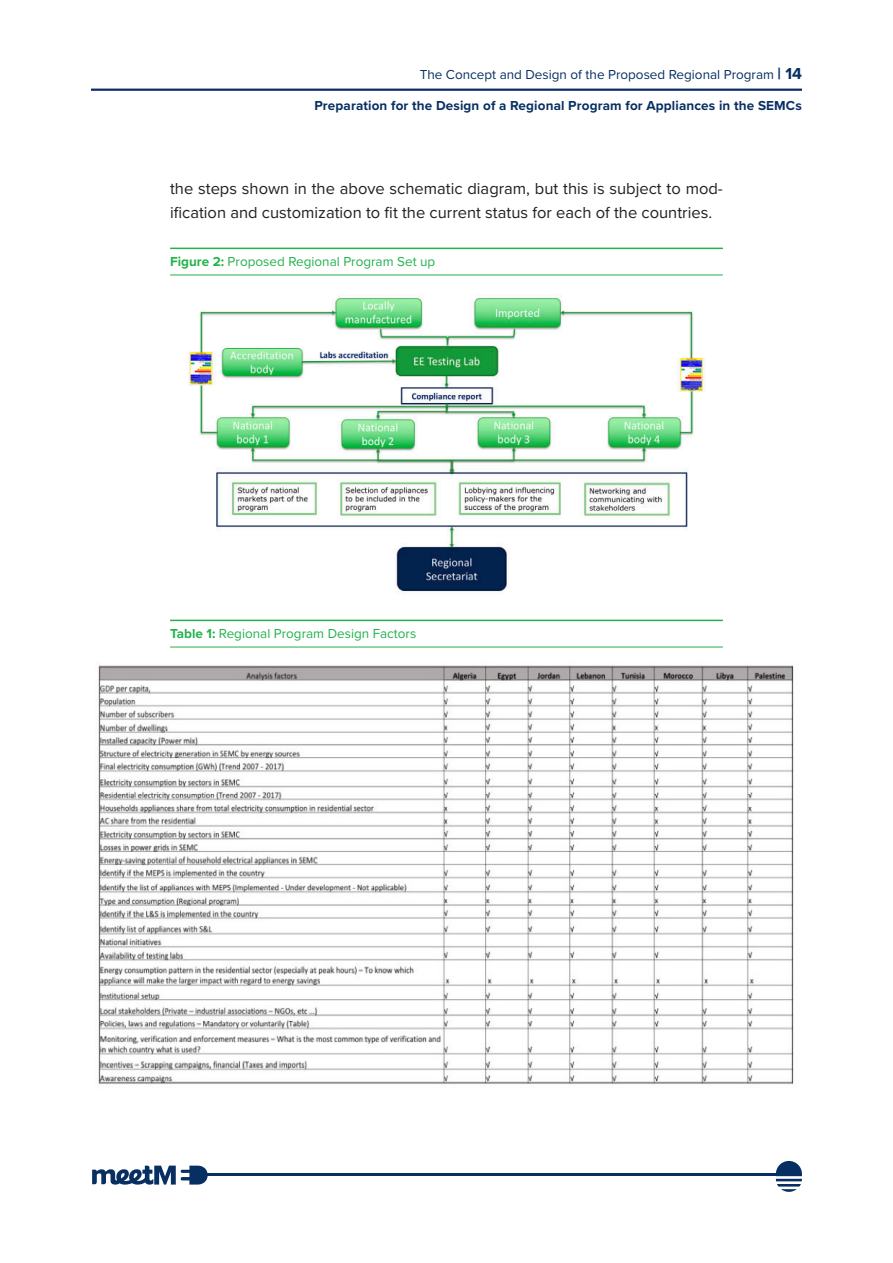
<style>
.page{position:relative;width:893px;height:1263px;background:#fff}
.page>*{position:absolute;margin:0;border:0;box-sizing:border-box;transform-origin:0 0}
.t1{font:16.5px/24px "Proxima Nova";color:#231f20}
.t2{font:13.5px "Proxima Nova";color:#23b24b}
.t3{font:700 13.5px "Proxima Nova";letter-spacing:.01em;color:#082f62}
.t4{font:13.5px "Proxima Nova";color:#082f62}
.s1{font-weight:700;font-size:16.5px}
.s2{font-weight:700}
</style>
<div class="page">
<hr style="left:91px;top:89px;width:711px;height:2px;background:#082f62">
<svg style="left:776px;top:1161px;width:26px;height:31px"></svg>
<hr style="left:202px;top:1174px;width:594px;height:2px;background:#082f62">
<svg style="left:92px;top:1165px;width:116px;height:20px"></svg>
<hr style="left:170px;top:248px;width:553px;height:1px;background:#23b24b">
<hr style="left:170px;top:275px;width:553px;height:1px;background:#23b24b">
<hr style="left:170px;top:620px;width:553px;height:1px;background:#23b24b">
<hr style="left:170px;top:647px;width:553px;height:1px;background:#23b24b">
<img style="left:187px;top:295px;width:519px;height:297px">
<img style="left:98px;top:665px;width:696px;height:420px">
<p class="t4" style="left:420px;top:69px;width:384px">The Concept and Design of the Proposed Regional Program <span class="s1">| 14</span></p>
<p class="t3" style="left:314px;top:100px;width:489px">Preparation for the Design of a Regional Program for Appliances in the SEMCs</p>
<p class="t1" style="left:170px;top:178px;width:554px">the steps shown in the above schematic diagram, but this is subject to mod&shy;ification and customization to fit the current status for each of the countries.</p>
<p class="t2" style="left:170px;top:256px;width:267px"><span class="s2">Figure 2:</span> Proposed Regional Program Set up</p>
<p class="t2" style="left:170px;top:628px;width:248px"><span class="s2">Table 1:</span> Regional Program Design Factors</p>
</div>
